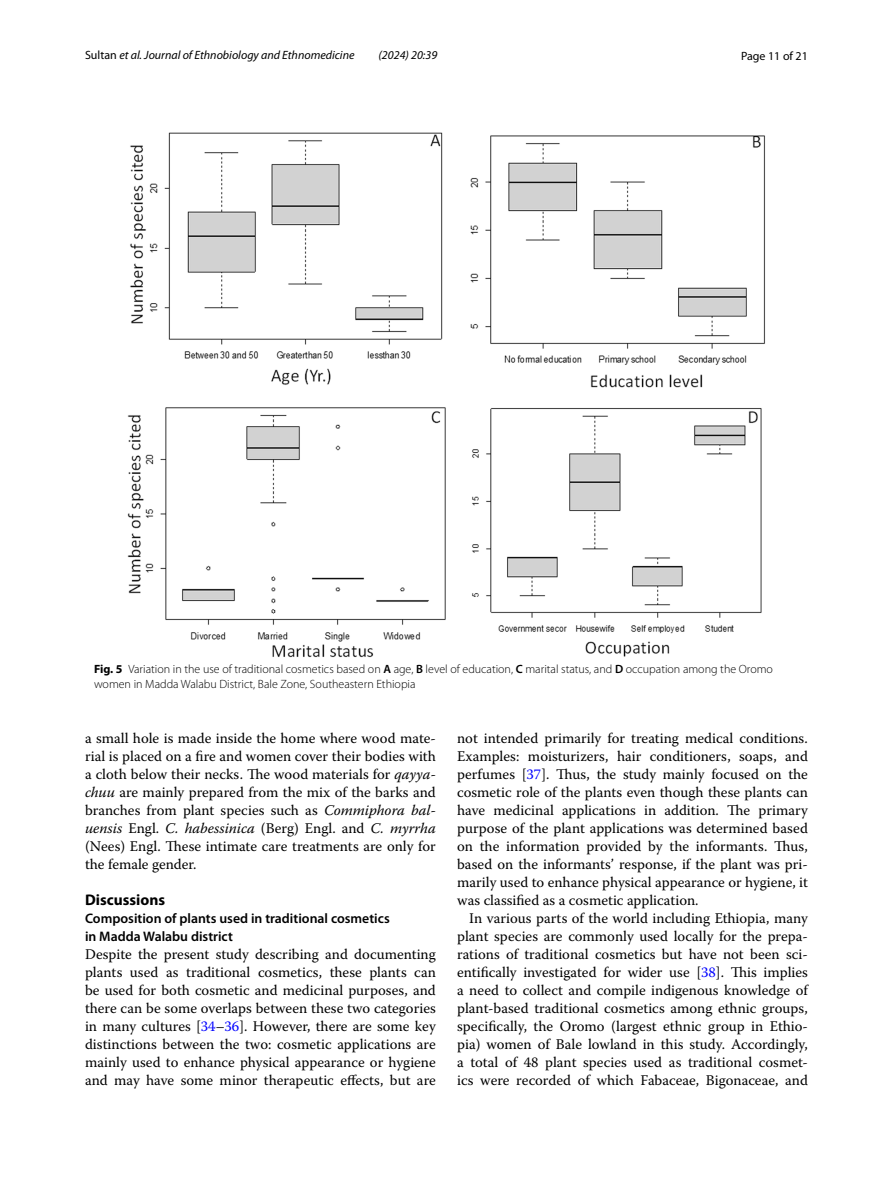
<style>
.page{position:relative;width:893px;height:1187px;background:#fff}
.page>*{position:absolute;margin:0;border:0;box-sizing:border-box;transform-origin:0 0}
.t1{font:700 15.45px "Myriad Pro";color:#000}
.t2{font:14.7px/18px "Warnock Pro";color:#000;text-align:justify}
.t3{font:600 13.8px/18px "Myriad Pro";color:#000}
.t4{font:300 12px/15px "Myriad Pro";color:#000}
.t5{font:italic 12px "Myriad Pro";color:#000}
.t6{font:12px "Myriad Pro";color:#000}
.s1{font-style:normal}
.s2{font-weight:700}
.s3{font-weight:600}
.s4{font-style:italic}
.s5{color:#00f}
</style>
<div class="page">
<img style="left:128px;top:133px;width:637px;height:525px">
<p class="t5" style="left:85px;top:48px;width:271px"><span class="s1">Sultan</span> et al. Journal of Ethnobiology and Ethnomedicine</p>
<p class="t5" style="left:379px;top:48px;width:60px">(2024) 20:39</p>
<p class="t6" style="left:741px;top:48px;width:68px">Page 11 of 21</p>
<p class="t4" style="left:94px;top:661px;width:680px"><span class="s2">Fig. 5</span> Variation in the use of traditional cosmetics based on <span class="s3">A</span> age, <span class="s3">B</span> level of education, <span class="s3">C</span> marital status, and <span class="s3">D</span> occupation among the Oromo women in Madda Walabu District, Bale Zone, Southeastern Ethiopia</p>
<p class="t2" style="left:85px;top:728px;width:352px">a small hole is made inside the home where wood mate&shy;rial is placed on a fire and women cover their bodies with a cloth below their necks. The wood materials for <span class="s4">qayya&shy;chuu</span> are mainly prepared from the mix of the barks and branches from plant species such as <span class="s4">Commiphora bal&shy;uensis</span> Engl. <span class="s4">C. habessinica</span> (Berg) Engl. and <span class="s4">C. myrrha </span>(Nees) Engl. These intimate care treatments are only for the female gender.</p>
<p class="t1" style="left:85px;top:889px;width:82px">Discussions</p>
<p class="t3" style="left:85px;top:908px;width:306px">Composition of plants used in traditional cosmetics in Madda Walabu district</p>
<p class="t2" style="left:85px;top:944px;width:352px">Despite the present study describing and documenting plants used as traditional cosmetics, these plants can be used for both cosmetic and medicinal purposes, and there can be some overlaps between these two categories in many cultures [<span class="s5">34</span>–<span class="s5">36</span>]. However, there are some key distinctions between the two: cosmetic applications are mainly used to enhance physical appearance or hygiene and may have some minor therapeutic effects, but are</p>
<p class="t2" style="left:457px;top:728px;width:352px">not intended primarily for treating medical conditions.<br>Examples: moisturizers, hair conditioners, soaps, and perfumes [<span class="s5">37</span>]. Thus, the study mainly focused on the cosmetic role of the plants even though these plants can have medicinal applications in addition. The primary purpose of the plant applications was determined based on the information provided by the informants. Thus, based on the informants’ response, if the plant was pri&shy;marily used to enhance physical appearance or hygiene, it was classified as a cosmetic application.</p>
<p class="t2" style="left:457px;top:908px;width:352px;text-indent:12px">In various parts of the world including Ethiopia, many plant species are commonly used locally for the prepa&shy;rations of traditional cosmetics but have not been sci&shy;entifically investigated for wider use [<span class="s5">38</span>]. This implies a need to collect and compile indigenous knowledge of plant-based traditional cosmetics among ethnic groups, specifically, the Oromo (largest ethnic group in Ethio&shy;pia) women of Bale lowland in this study. Accordingly, a total of 48 plant species used as traditional cosmet&shy;ics were recorded of which Fabaceae, Bigonaceae, and</p>
</div>
